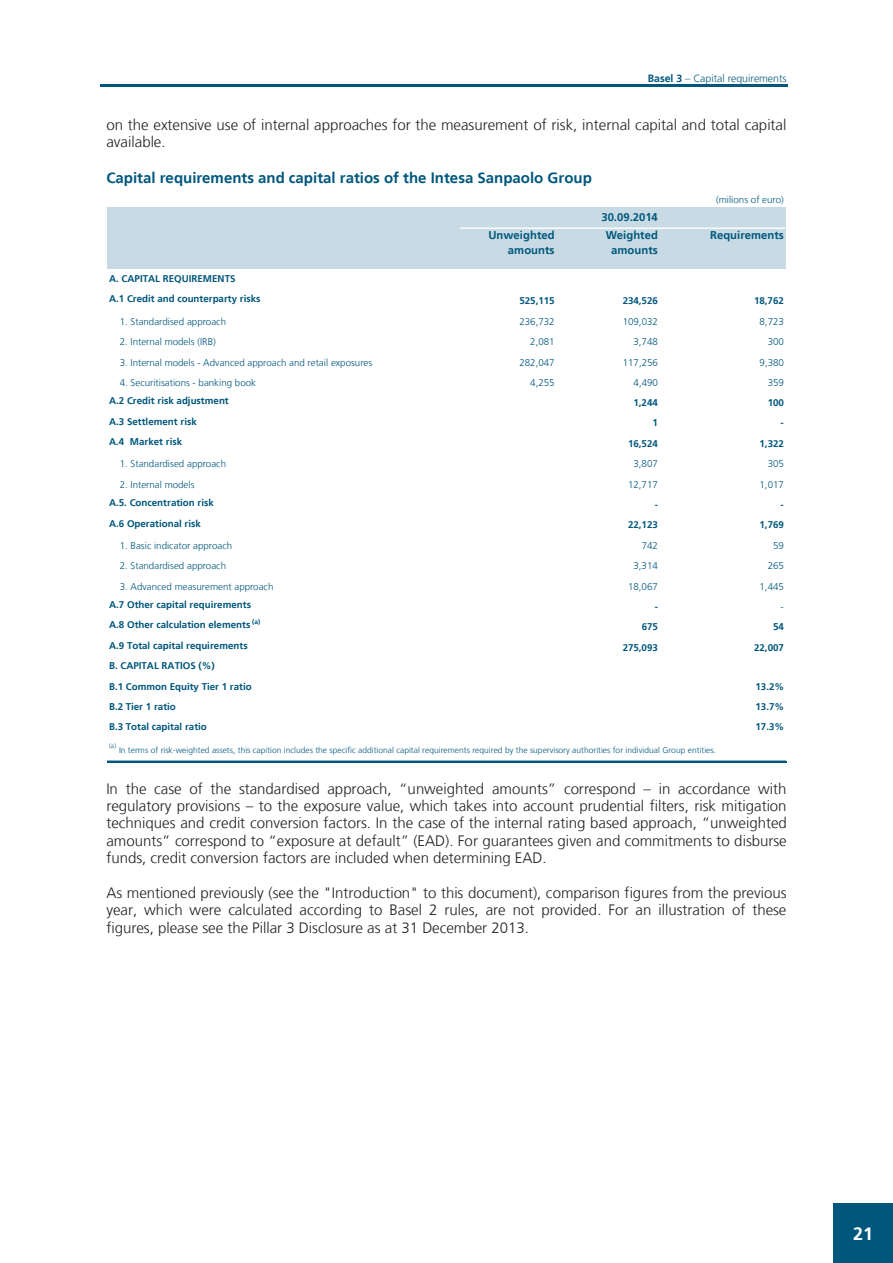
<style>
.page{position:relative;width:893px;height:1263px;background:#fff}
.page>*{position:absolute;margin:0;border:0;box-sizing:border-box;transform-origin:0 0}
.t1{font:700 18px "Frutiger";color:#fff}
.t2{font:300 15px/17.4px "Frutiger LT";color:#231f20;text-align:justify}
.t3{font:700 15px "Frutiger LT";color:#00577d}
.t4{font:700 11.25px/14.7px "Frutiger LT";letter-spacing:.005em;color:#00577d;text-align:right}
.t5{font:300 10.5px "Frutiger LT";color:#00577d}
.t6{font:700 9.75px/20.4px "Frutiger LT";letter-spacing:-.005em;color:#00577d}
.t7{font:300 9.75px "Frutiger LT";color:#00577d}
.t8{font:300 8.4px "Frutiger LT";color:#00577d}
.t9{font:700 6.6px "Frutiger LT";color:#00577d}
.t10{font:300 6.6px "Frutiger LT";color:#00577d}
.s1{font-weight:700}
</style>
<div class="page">
<hr style="left:101px;top:84px;width:687px;height:3px;background:#00577d">
<div style="left:108px;top:207px;width:678px;height:62px;background:#c8dbe4"></div>
<hr style="left:107px;top:761px;width:679px;height:1px;background:#00577d">
<hr style="left:460px;top:227px;width:325px;height:2px;background:#fff">
<div style="left:833px;top:1203px;width:60px;height:60px;background:#00577d"></div>
<p class="t5" style="left:648px;top:73px;width:140px"><span class="s1">Basel 3</span> – Capital requirements</p>
<p class="t2" style="left:106px;top:116px;width:681px">on the extensive use of internal approaches for the measurement of risk, internal capital and total capital available.</p>
<p class="t3" style="left:106px;top:169px;width:487px">Capital requirements and capital ratios of the Intesa Sanpaolo Group</p>
<p class="t7" style="left:716px;top:194px;width:69px">(milions of euro)</p>
<p class="t4" style="left:601px;top:210px;width:58px">30.09.2014</p>
<p class="t4" style="left:710px;top:228px;width:75px">Requirements</p>
<p class="t6" style="left:109px;top:268px;width:153px">A. CAPITAL REQUIREMENTS<br>A.1 Credit and counterparty risks</p>
<p class="t4" style="left:488px;top:228px;width:68px">Unweighted amounts</p>
<p class="t4" style="left:606px;top:228px;width:54px;text-align:center">Weighted amounts</p>
<p class="t6" style="left:519px;top:291px;width:37px">525,115</p>
<p class="t6" style="left:623px;top:291px;width:37px">234,526</p>
<p class="t6" style="left:754px;top:291px;width:31px">18,762</p>
<p class="t7" style="left:120px;top:316px;width:108px">1. Standardised approach</p>
<p class="t7" style="left:519px;top:316px;width:37px">236,732</p>
<p class="t7" style="left:623px;top:316px;width:37px">109,032</p>
<p class="t7" style="left:760px;top:316px;width:26px">8,723</p>
<p class="t7" style="left:120px;top:336px;width:98px">2. Internal models (IRB)</p>
<p class="t7" style="left:530px;top:336px;width:26px">2,081</p>
<p class="t7" style="left:634px;top:336px;width:26px">3,748</p>
<p class="t7" style="left:768px;top:336px;width:18px">300</p>
<p class="t7" style="left:120px;top:357px;width:254px">3. Internal models - Advanced approach and retail exposures</p>
<p class="t7" style="left:519px;top:357px;width:37px">282,047</p>
<p class="t7" style="left:623px;top:357px;width:37px">117,256</p>
<p class="t7" style="left:760px;top:357px;width:26px">9,380</p>
<p class="t7" style="left:120px;top:377px;width:138px">4. Securitisations - banking book</p>
<p class="t7" style="left:530px;top:377px;width:26px">4,255</p>
<p class="t7" style="left:634px;top:377px;width:26px">4,490</p>
<p class="t7" style="left:768px;top:377px;width:18px">359</p>
<p class="t6" style="left:109px;top:391px;width:121px">A.2 Credit risk adjustment</p>
<p class="t6" style="left:634px;top:393px;width:26px">1,244</p>
<p class="t6" style="left:768px;top:393px;width:18px">100</p>
<p class="t6" style="left:109px;top:411px;width:89px">A.3 Settlement risk</p>
<p class="t6" style="left:652px;top:413px;width:7px">1</p>
<p class="t6" style="left:781px;top:413px;width:5px">-</p>
<p class="t6" style="left:109px;top:431px;width:75px">A.4 Market risk</p>
<p class="t6" style="left:628px;top:433px;width:31px">16,524</p>
<p class="t6" style="left:760px;top:433px;width:26px">1,322</p>
<p class="t7" style="left:120px;top:458px;width:108px">1. Standardised approach</p>
<p class="t7" style="left:634px;top:458px;width:26px">3,807</p>
<p class="t7" style="left:768px;top:458px;width:18px">305</p>
<p class="t7" style="left:120px;top:479px;width:76px">2. Internal models</p>
<p class="t7" style="left:628px;top:479px;width:31px">12,717</p>
<p class="t7" style="left:760px;top:479px;width:26px">1,017</p>
<p class="t6" style="left:109px;top:493px;width:106px">A.5. Concentration risk</p>
<p class="t6" style="left:655px;top:494px;width:5px">-</p>
<p class="t6" style="left:781px;top:494px;width:5px">-</p>
<p class="t6" style="left:109px;top:513px;width:93px">A.6 Operational risk</p>
<p class="t6" style="left:628px;top:515px;width:31px">22,123</p>
<p class="t6" style="left:760px;top:515px;width:26px">1,769</p>
<p class="t7" style="left:120px;top:540px;width:114px">1. Basic indicator approach</p>
<p class="t7" style="left:642px;top:540px;width:18px">742</p>
<p class="t7" style="left:773px;top:540px;width:12px">59</p>
<p class="t7" style="left:120px;top:560px;width:108px">2. Standardised approach</p>
<p class="t7" style="left:634px;top:560px;width:26px">3,314</p>
<p class="t7" style="left:768px;top:560px;width:18px">265</p>
<p class="t7" style="left:120px;top:581px;width:155px">3. Advanced measurement approach</p>
<p class="t7" style="left:628px;top:581px;width:31px">18,067</p>
<p class="t7" style="left:760px;top:581px;width:26px">1,445</p>
<p class="t6" style="left:109px;top:594px;width:143px">A.7 Other capital requirements</p>
<p class="t6" style="left:655px;top:596px;width:5px">-</p>
<p class="t7" style="left:781px;top:601px;width:5px">-</p>
<p class="t6" style="left:109px;top:615px;width:143px">A.8 Other calculation elements</p>
<p class="t9" style="left:252px;top:617px;width:10px">(a)</p>
<p class="t6" style="left:642px;top:617px;width:18px">675</p>
<p class="t6" style="left:773px;top:617px;width:12px">54</p>
<p class="t6" style="left:109px;top:635px;width:140px">A.9 Total capital requirements</p>
<p class="t6" style="left:623px;top:637px;width:37px">275,093</p>
<p class="t6" style="left:754px;top:637px;width:31px">22,007</p>
<p class="t6" style="left:109px;top:656px;width:144px">B. CAPITAL RATIOS (%)<br>B.1 Common Equity Tier 1 ratio</p>
<p class="t6" style="left:755px;top:676px;width:30px">13.2%</p>
<p class="t6" style="left:109px;top:696px;width:68px">B.2 Tier 1 ratio</p>
<p class="t6" style="left:755px;top:696px;width:30px">13.7%</p>
<p class="t6" style="left:109px;top:717px;width:99px">B.3 Total capital ratio</p>
<p class="t6" style="left:755px;top:717px;width:30px">17.3%</p>
<p class="t10" style="left:109px;top:742px;width:9px">(a)</p>
<p class="t8" style="left:119px;top:745px;width:598px">In terms of risk-weighted assets, this capition includes the specific additional capital requirements required by the supervisory authorities for individual Group entities.</p>
<p class="t2" style="left:106px;top:780px;width:682px">In the case of the standardised approach, “unweighted amounts” correspond – in accordance with regulatory provisions – to the exposure value, which takes into account prudential filters, risk mitigation techniques and credit conversion factors. In the case of the internal rating based approach, “unweighted amounts” correspond to “exposure at default” (EAD). For guarantees given and commitments to disburse funds, credit conversion factors are included when determining EAD.</p>
<p class="t2" style="left:106px;top:884px;width:682px">As mentioned previously (see the "Introduction" to this document), comparison figures from the previous year, which were calculated according to Basel 2 rules, are not provided. For an illustration of these figures, please see the Pillar 3 Disclosure as at 31 December 2013.</p>
<p class="t1" style="left:853px;top:1223px;width:22px">21</p>
</div>
